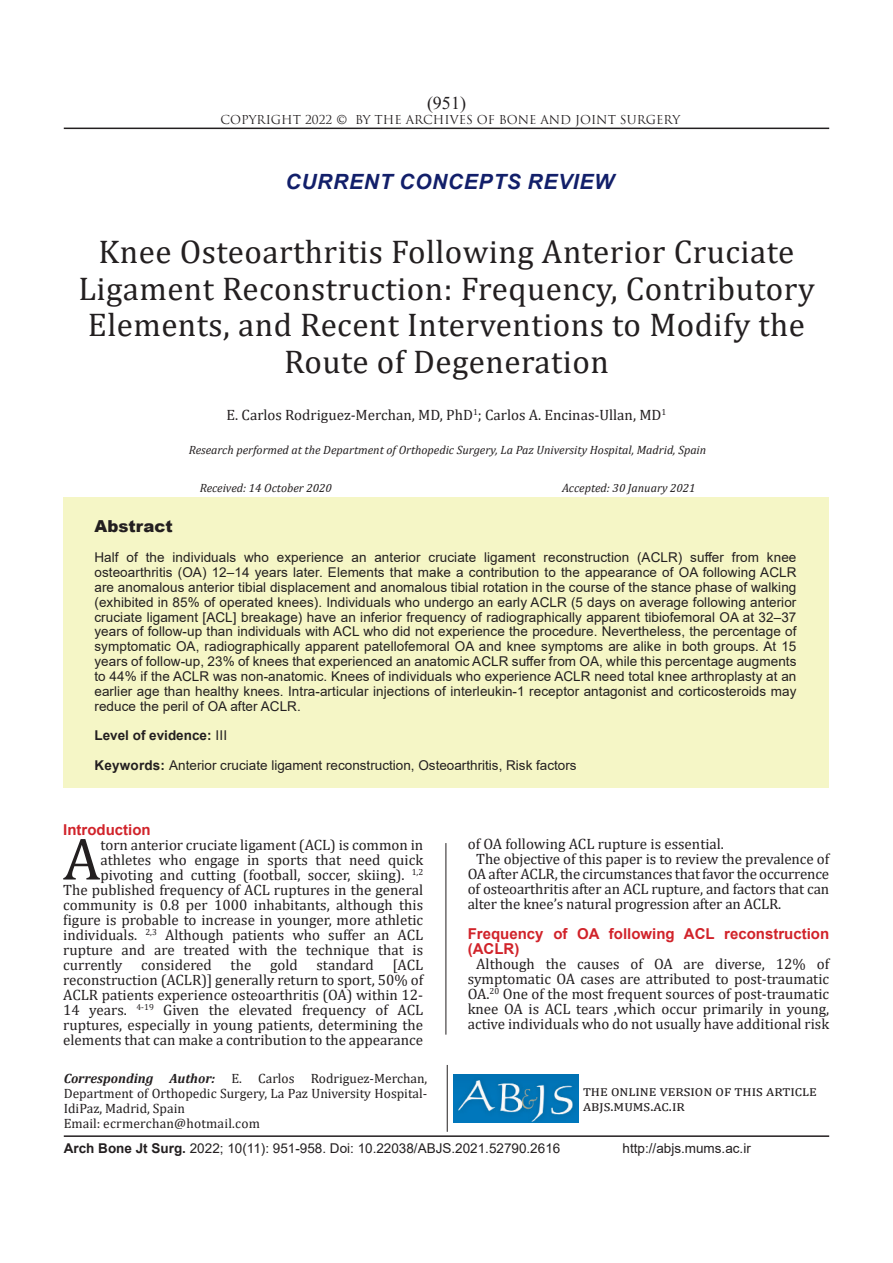
<style>
.page{position:relative;width:893px;height:1263px;background:#fff}
.page>*{position:absolute;margin:0;border:0;box-sizing:border-box;transform-origin:0 0}
.t1{font:60px "Cambria";color:#231f20}
.t2{font:33px/36.9px "Cambria";letter-spacing:.015em;color:#231f20;text-align:center}
.sartitr{font:italic 700 21px "Arial";letter-spacing:.035em;color:#121f6a}
.t3{font:18px "Times New Roman";color:#231f20}
.CHEKIDEH{font:900 16.5px "Arial";color:#231f20}
.t4{font:15px/15px "Cambria";color:#231f20}
.Titr_ghermez_ABJS{font:700 15px/15px "Arial";color:#d1232a}
.CHEKIDEH-2{font:13.5px/14.9px "Arial";color:#231f20;text-align:justify}
.نویسنده_مسئول{font:13.5px/15px "Cambria";color:#231f20;text-align:justify}
.CHEKIDEH-3{font:700 13.5px "Arial";color:#231f20}
.ریسرچ{font:italic 12px "Cambria";color:#231f20}
.t5{font:12px "Trajan Pro";color:#231f20}
.tarikh{font:italic 12px "Cambria";color:#231f20}
.s1{font-weight:400}
.s2{font-weight:700}
.s3{font-weight:700;font-style:italic}
</style>
<div class="page">
<hr style="left:64px;top:128px;width:765px;height:1px;background:#231f20">
<hr style="left:64px;top:1135px;width:765px;height:2px;background:#231f20">
<hr style="left:447px;top:1065px;width:1px;height:67px;background:#231f20">
<img style="left:454px;top:1075px;width:125px;height:47px">
<div style="left:64px;top:497px;width:765px;height:291px;background:#f5f6c6"></div>
<hr style="left:446px;top:843px;width:1px;height:192px;background:#231f20">
<p class="t3" style="left:427px;top:91px;width:40px">)951(</p>
<p class="t5" style="left:221px;top:112px;width:461px">COPYRIGHT 2022 © BY THE ARCHIVES OF BONE AND JOINT SURGERY</p>
<p class="sartitr" style="left:285px;top:167px;width:330px">CURRENT CONCEPTS REVIEW</p>
<p class="t2" style="left:78px;top:233px;width:738px">Knee Osteoarthritis Following Anterior Cruciate Ligament Reconstruction: Frequency, Contributory Elements, and Recent Interventions to Modify the Route of Degeneration</p>
<p class="t4" style="left:227px;top:407px;width:441px">E. Carlos Rodriguez-Merchan, MD, PhD<sup>1</sup>; Carlos A. Encinas-Ullan, MD<sup>1</sup></p>
<p class="ریسرچ" style="left:189px;top:441px;width:519px">Research performed at the Department of Orthopedic Surgery, La Paz University Hospital, Madrid, Spain</p>
<p class="tarikh" style="left:200px;top:480px;width:133px">Received: 14 October 2020</p>
<p class="tarikh" style="left:562px;top:480px;width:135px">Accepted: 30 January 2021</p>
<p class="CHEKIDEH" style="left:94px;top:514px;width:80px">Abstract</p>
<p class="CHEKIDEH-2" style="left:94px;top:550px;width:703px">Half of the individuals who experience an anterior cruciate ligament reconstruction (ACLR) suffer from knee osteoarthritis (OA) 12–14 years later. Elements that make a contribution to the appearance of OA following ACLR are anomalous anterior tibial displacement and anomalous tibial rotation in the course of the stance phase of walking (exhibited in 85% of operated knees). Individuals who undergo an early ACLR (5 days on average following anterior cruciate ligament [ACL] breakage) have an inferior frequency of radiographically apparent tibiofemoral OA at 32–37 years of follow-up than individuals with ACL who did not experience the procedure. Nevertheless, the percentage of symptomatic OA, radiographically apparent patellofemoral OA and knee symptoms are alike in both groups. At 15 years of follow-up, 23% of knees that experienced an anatomic ACLR suffer from OA, while this percentage augments to 44% if the ACLR was non-anatomic. Knees of individuals who experience ACLR need total knee arthroplasty at an earlier age than healthy knees. Intra-articular injections of interleukin-1 receptor antagonist and corticosteroids may reduce the peril of OA after ACLR.</p>
<p class="CHEKIDEH-3" style="left:94px;top:726px;width:134px">Level of evidence: <span class="s1">III</span></p>
<p class="CHEKIDEH-2" style="left:94px;top:758px;width:484px"><span class="s2">Keywords:</span> Anterior cruciate ligament reconstruction, Osteoarthritis, Risk factors</p>
<p class="Titr_ghermez_ABJS" style="left:63px;top:822px;width:89px">Introduction</p>
<p class="t1" style="left:63px;top:824px;width:39px">A</p>
<p class="t4" style="left:63px;top:837px;width:361px;text-align:right">torn anterior cruciate ligament (ACL) is common in athletes who engage in sports that need quick pivoting and cutting (football, soccer, skiing). <sup>1,2<br></sup>The published frequency of ACL ruptures in the general community is 0.8 per 1000 inhabitants, although this figure is probable to increase in younger, more athletic individuals. <sup>2,3</sup> Although patients who suffer an ACL rupture and are treated with the technique that is currently considered the gold standard [ACL reconstruction (ACLR)] generally return to sport, 50% of ACLR patients experience osteoarthritis (OA) within 12- 14 years. <sup>4-19</sup> Given the elevated frequency of ACL ruptures, especially in young patients, determining the elements that can make a contribution to the appearance</p>
<p class="t4" style="left:468px;top:836px;width:258px">of OA following ACL rupture is essential.</p>
<p class="t4" style="left:468px;top:851px;width:363px;text-align:justify;text-indent:9px">The objective of this paper is to review the prevalence of OA after ACLR, the circumstances that favor the occurrence of osteoarthritis after an ACL rupture, and factors that can alter the knee’s natural progression after an ACLR.</p>
<p class="Titr_ghermez_ABJS" style="left:468px;top:926px;width:363px">Frequency of OA following ACL reconstruction (ACLR)</p>
<p class="t4" style="left:468px;top:956px;width:363px;text-align:center">Although the causes of OA are diverse, 12% of symptomatic OA cases are attributed to post-traumatic OA.<sup>20</sup> One of the most frequent sources of post-traumatic knee OA is ACL tears ,which occur primarily in young, active individuals who do not usually have additional risk</p>
<p class="نویسنده_مسئول" style="left:64px;top:1071px;width:365px"><span class="s3">Corresponding Author:</span> E. Carlos Rodriguez-Merchan, Department of Orthopedic Surgery, La Paz University Hospital-IdiPaz, Madrid, Spain</p>
<p class="نویسنده_مسئول" style="left:64px;top:1116px;width:198px">Email: ecrmerchan@hotmail.com</p>
<p class="t4" style="left:583px;top:1083px;width:235px">the online version of this article abjs.mums.ac.ir</p>
<p class="CHEKIDEH-2" style="left:64px;top:1140px;width:498px"><span class="s2">Arch Bone Jt Surg.</span> 2022; 10(11): 951-958. Doi: 10.22038/ABJS.2021.52790.2616</p>
<p class="CHEKIDEH-2" style="left:623px;top:1140px;width:130px">http://abjs.mums.ac.ir</p>
</div>
